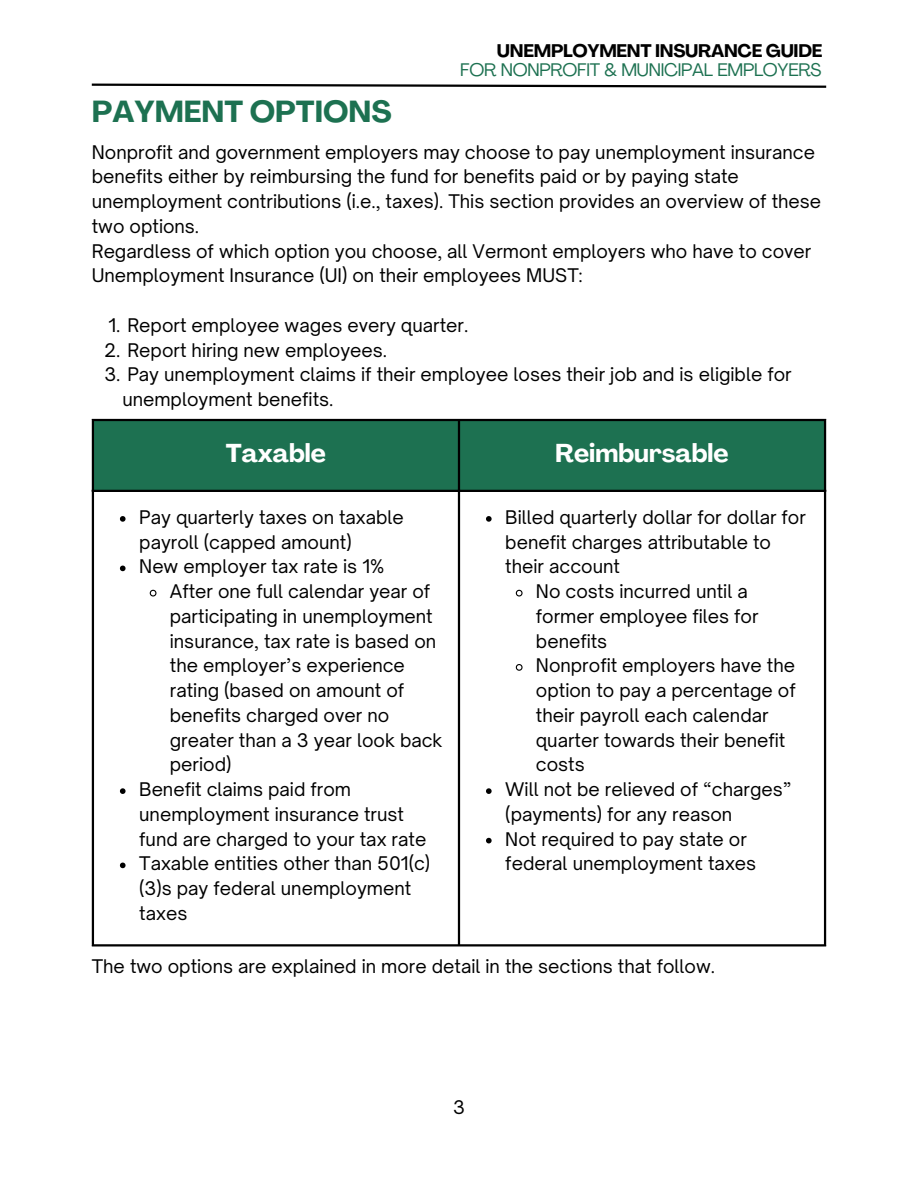
<style>
.page{position:relative;width:918px;height:1188px;background:#fff}
.page>*{position:absolute;margin:0;border:0;box-sizing:border-box;transform-origin:0 0}
.t1{font:700 30px "Agrandir";color:#1d7151}
.t2{font:700 25.5px "Agrandir";color:#fff}
.t3{font:18px/24.8px "Open Sauce One";color:#000}
.t4{font:18px "Agrandir";letter-spacing:-.015em;color:#1d7151}
.t5{font:700 18px "Agrandir";letter-spacing:-.015em;color:#000}
</style>
<div class="page">
<svg style="left:91px;top:83px;width:736px;height:5px"></svg>
<div style="left:94px;top:421px;width:730px;height:69px;background:#1d7151"></div>
<svg style="left:120px;top:516px;width:6px;height:6px"></svg>
<svg style="left:120px;top:566px;width:6px;height:5px"></svg>
<svg style="left:149px;top:589px;width:8px;height:8px"></svg>
<svg style="left:120px;top:788px;width:6px;height:6px"></svg>
<svg style="left:120px;top:863px;width:6px;height:5px"></svg>
<svg style="left:486px;top:516px;width:6px;height:6px"></svg>
<svg style="left:515px;top:589px;width:8px;height:8px"></svg>
<svg style="left:515px;top:664px;width:8px;height:7px"></svg>
<svg style="left:486px;top:788px;width:6px;height:6px"></svg>
<svg style="left:486px;top:838px;width:6px;height:5px"></svg>
<hr style="left:92px;top:421px;width:2px;height:523px;background:#000">
<hr style="left:458px;top:421px;width:2px;height:523px;background:#000">
<hr style="left:824px;top:421px;width:2px;height:523px;background:#000">
<hr style="left:92px;top:419px;width:734px;height:2px;background:#000">
<hr style="left:92px;top:490px;width:734px;height:2px;background:#000">
<hr style="left:92px;top:944px;width:734px;height:2px;background:#000">
<h2 class="t5" style="left:497px;top:44px;width:327px">UNEMPLOYMENT INSURANCE GUIDE</h2>
<p class="t4" style="left:460px;top:63px;width:363px">FOR NONPROFIT &amp; MUNICIPAL EMPLOYERS</p>
<p class="t1" style="left:92px;top:99px;width:301px">PAYMENT OPTIONS</p>
<p class="t3" style="left:92px;top:139px;width:731px">Nonprofit and government employers may choose to pay unemployment insurance benefits either by reimbursing the fund for benefits paid or by paying state unemployment contributions (i.e., taxes). This section provides an overview of these two options.</p>
<p class="t3" style="left:92px;top:238px;width:721px">Regardless of which option you choose, all Vermont employers who have to cover<br>Unemployment Insurance (UI) on their employees MUST:</p>
<p class="t3" style="left:109px;top:313px;width:361px">1. Report employee wages every quarter.</p>
<p class="t3" style="left:105px;top:337px;width:284px">2. Report hiring new employees.</p>
<p class="t3" style="left:122px;top:362px;width:671px;text-indent:-18px">3. Pay unemployment claims if their employee loses their job and is eligible for unemployment benefits.</p>
<p class="t2" style="left:226px;top:442px;width:102px">Taxable</p>
<p class="t2" style="left:555px;top:442px;width:175px">Reimbursable</p>
<p class="t3" style="left:139px;top:505px;width:266px">Pay quarterly taxes on taxable payroll (capped amount)</p>
<p class="t3" style="left:139px;top:554px;width:247px">New employer tax rate is 1%</p>
<p class="t3" style="left:170px;top:579px;width:274px">After one full calendar year of participating in unemployment insurance, tax rate is based on the employer’s experience rating (based on amount of benefits charged over no greater than a 3 year look back period)</p>
<p class="t3" style="left:139px;top:777px;width:289px">Benefit claims paid from unemployment insurance trust fund are charged to your tax rate</p>
<p class="t3" style="left:139px;top:851px;width:292px">Taxable entities other than 501(c) (3)s pay federal unemployment taxes</p>
<p class="t3" style="left:505px;top:505px;width:302px">Billed quarterly dollar for dollar for benefit charges attributable to their account</p>
<p class="t3" style="left:536px;top:579px;width:224px">No costs incurred until a former employee files for benefits</p>
<p class="t3" style="left:536px;top:653px;width:261px">Nonprofit employers have the option to pay a percentage of their payroll each calendar quarter towards their benefit costs</p>
<p class="t3" style="left:505px;top:777px;width:288px">Will not be relieved of “charges” (payments) for any reason</p>
<p class="t3" style="left:505px;top:826px;width:252px">Not required to pay state or federal unemployment taxes</p>
<p class="t3" style="left:92px;top:954px;width:625px">The two options are explained in more detail in the sections that follow.</p>
<p class="t3" style="left:453px;top:1094px;width:13px">3</p>
</div>
